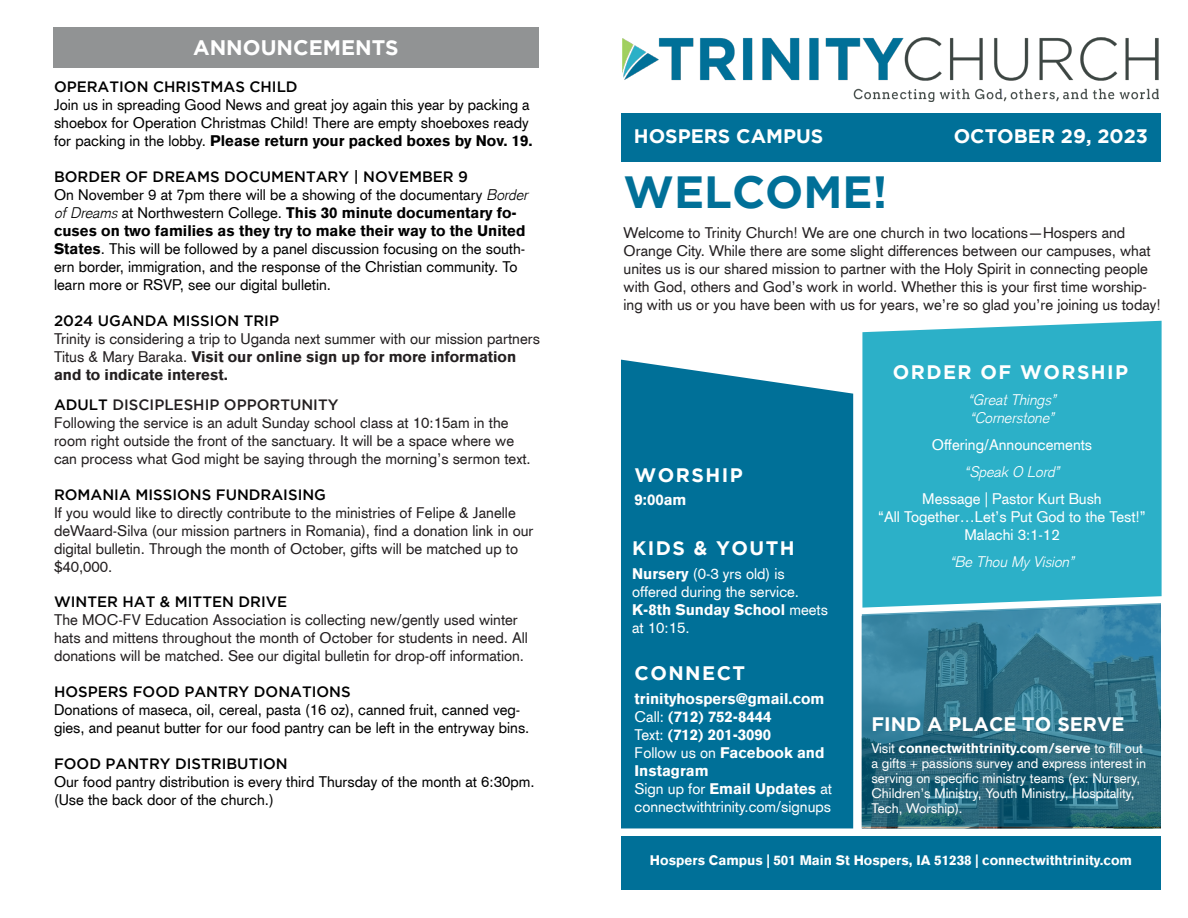
<style>
.page{position:relative;width:1188px;height:918px;background:#fff}
.page>*{position:absolute;margin:0;border:0;box-sizing:border-box;transform-origin:0 0}
.t1{font:700 45px "Gotham";color:#007098}
.t2{font:700 21px "Gotham";color:#fff}
.t3{font:700 19.5px "Gotham";color:#fff}
.t4{font:700 19.5px "Gotham";letter-spacing:.075em;color:#fff}
.t5{font:15px/18px "Akzidenz Grotesk CE";color:#231f20}
.t6{font:15px/18px "Akzidenz Grotesk CE";color:#000}
.t7{font:15px/18px "Akzidenz Grotesk CE";color:#fff}
.t8{font:500 15px "Gotham";color:#000}
.t9{font:900 15px "Akzidenz Grotesk CE";color:#fff}
.t10{font:italic 300 15px "Akzidenz Grotesk";color:#fff}
.t11{font:500 15px "Gotham";color:#231f20}
.t12{font:13.5px/15px "Akzidenz Grotesk CE";color:#fff}
.t13{font:900 13.5px "Akzidenz Grotesk CE";color:#fff}
.s1{font-weight:900}
.s2{font-family:"Akzidenz Grotesk";font-weight:300;font-style:italic}
.s3{color:#000}
.s4{font-weight:400}
</style>
<div class="page">
<div style="left:862px;top:321px;width:300px;height:282px;background:#2cb0c8"></div>
<div style="left:621px;top:360px;width:232px;height:468px;background:#007098"></div>
<svg style="left:862px;top:603px;width:299px;height:224px;background:#32748b"></svg>
<div style="left:53px;top:27px;width:486px;height:41px;background:#919394"></div>
<img style="left:622px;top:38px;width:536px;height:63px">
<div style="left:621px;top:113px;width:540px;height:49px;background:#007098"></div>
<div style="left:621px;top:836px;width:540px;height:54px;background:#007098"></div>
<p class="t2" style="left:193px;top:36px;width:207px">ANNOUNCEMENTS</p>
<p class="t8" style="left:54px;top:78px;width:245px">OPERATION CHRISTMAS CHILD</p>
<p class="t6" style="left:54px;top:96px;width:480px">Join us in spreading Good News and great joy again this year by packing a shoebox for Operation Christmas Child! There are empty shoeboxes ready for packing in the lobby. <span class="s1">Please return your packed boxes by Nov. 19.</span></p>
<p class="t8" style="left:54px;top:168px;width:416px">BORDER OF DREAMS DOCUMENTARY | NOVEMBER 9</p>
<p class="t6" style="left:54px;top:186px;width:475px">On November 9 at 7pm there will be a showing of the documentary <span class="s2">Border of Dreams</span> at Northwestern College. <span class="s1">This 30 minute documentary fo&shy;cuses on two families as they try to make their way to the United States</span>. This will be followed by a panel discussion focusing on the south&shy;ern border, immigration, and the response of the Christian community. To learn more or RSVP, see our digital bulletin.</p>
<p class="t8" style="left:54px;top:312px;width:227px">2024 UGANDA MISSION TRIP</p>
<p class="t5" style="left:54px;top:330px;width:488px">Trinity is considering a trip to Uganda next summer with our mission partners<br>Titus &amp; Mary Baraka. <span class="s1">Visit our online sign up for more information and to indicate interest.</span></p>
<p class="t11" style="left:54px;top:396px;width:286px"><span class="s3">ADULT</span> DISCIPLESHIP OPPORTUNITY</p>
<p class="t5" style="left:54px;top:414px;width:478px">Following the service is an adult Sunday school class at 10:15am in the room right outside the front of the sanctuary. It will be a space where we can process what God might be saying through the morning’s sermon text.</p>
<p class="t8" style="left:54px;top:486px;width:274px">ROMANIA MISSIONS FUNDRAISING</p>
<p class="t5" style="left:54px;top:504px;width:481px">If you would like to directly contribute to the ministries of Felipe &amp; Janelle deWaard-Silva (our mission partners in Romania), find a donation link in our digital bulletin. Through the month of October, gifts will be matched up to $40,000.</p>
<p class="t8" style="left:54px;top:593px;width:235px">WINTER HAT &amp; MITTEN DRIVE</p>
<p class="t5" style="left:54px;top:610px;width:476px">The MOC-FV Education Association is collecting new/gently used winter hats and mittens throughout the month of October for students in need. All donations will be matched. See our digital bulletin for drop-off information.</p>
<p class="t8" style="left:54px;top:683px;width:298px">HOSPERS FOOD PANTRY DONATIONS</p>
<p class="t6" style="left:54px;top:700px;width:477px">Donations of maseca, oil, cereal, pasta (16 oz), canned fruit, canned veg&shy;gies, and peanut butter for our food pantry can be left in the entryway bins.</p>
<p class="t8" style="left:54px;top:755px;width:235px">FOOD PANTRY DISTRIBUTION</p>
<p class="t6" style="left:54px;top:772px;width:482px">Our food pantry distribution is every third Thursday of the month at 6:30pm. (Use the back door of the church.)</p>
<p class="t3" style="left:634px;top:125px;width:191px">HOSPERS CAMPUS</p>
<p class="t3" style="left:954px;top:125px;width:196px">OCTOBER 29, 2023</p>
<p class="t1" style="left:624px;top:166px;width:265px">WELCOME!</p>
<p class="t5" style="left:624px;top:224px;width:539px">Welcome to Trinity Church! We are one church in two locations—Hospers and Orange City. While there are some slight differences between our campuses, what unites us is our shared mission to partner with the Holy Spirit in connecting people with God, others and God’s work in world. Whether this is your first time worship&shy;ing with us or you have been with us for years, we’re so glad you’re joining us today!</p>
<p class="t4" style="left:635px;top:463px;width:110px">WORSHIP</p>
<p class="t9" style="left:635px;top:490px;width:53px">9:00am</p>
<p class="t4" style="left:632px;top:537px;width:164px">KIDS &amp; YOUTH</p>
<p class="t7" style="left:632px;top:564px;width:197px"><span class="s1">Nursery</span> (0-3 yrs old) is offered during the service.<br><span class="s1">K-8th Sunday School</span> meets at 10:15.</p>
<p class="t4" style="left:635px;top:662px;width:112px">CONNECT</p>
<p class="t9" style="left:635px;top:689px;width:191px">trinityhospers@gmail.com</p>
<p class="t9" style="left:635px;top:707px;width:139px"><span class="s4">Call:</span> (712) 752-8444</p>
<p class="t9" style="left:635px;top:725px;width:138px"><span class="s4">Text:</span> (712) 201-3090</p>
<p class="t9" style="left:635px;top:743px;width:192px"><span class="s4">Follow us on</span> Facebook and</p>
<p class="t9" style="left:635px;top:761px;width:76px">Instagram</p>
<p class="t9" style="left:635px;top:779px;width:199px"><span class="s4">Sign up for</span> Email Updates <span class="s4">at</span></p>
<p class="t7" style="left:635px;top:798px;width:198px">connectwithtrinity.com/signups</p>
<p class="t4" style="left:893px;top:361px;width:237px">ORDER OF WORSHIP</p>
<p class="t10" style="left:968px;top:391px;width:89px">“Great Things”</p>
<p class="t10" style="left:970px;top:409px;width:85px">“Cornerstone”</p>
<p class="t7" style="left:932px;top:435px;width:162px">Offering/Announcements</p>
<p class="t10" style="left:965px;top:463px;width:96px">“Speak O Lord”</p>
<p class="t7" style="left:922px;top:489px;width:181px">Message | Pastor Kurt Bush</p>
<p class="t7" style="left:878px;top:507px;width:269px">“All Together…Let’s Put God to the Test!”</p>
<p class="t7" style="left:964px;top:525px;width:97px">Malachi 3:1-12</p>
<p class="t10" style="left:950px;top:553px;width:125px">“Be Thou My Vision”</p>
<p class="t3" style="left:871px;top:713px;width:255px">FIND A PLACE TO SERVE</p>
<p class="t12" style="left:871px;top:740px;width:276px">Visit <span class="s1">connectwithtrinity.com/serve</span> to fill out a gifts + passions survey and express interest in serving on specific ministry teams (ex: Nursery, Children’s Ministry, Youth Ministry, Hospitality, Tech, Worship).</p>
<p class="t13" style="left:650px;top:851px;width:484px">Hospers Campus | 501 Main St Hospers, IA 51238 | connectwithtrinity.com</p>
</div>
